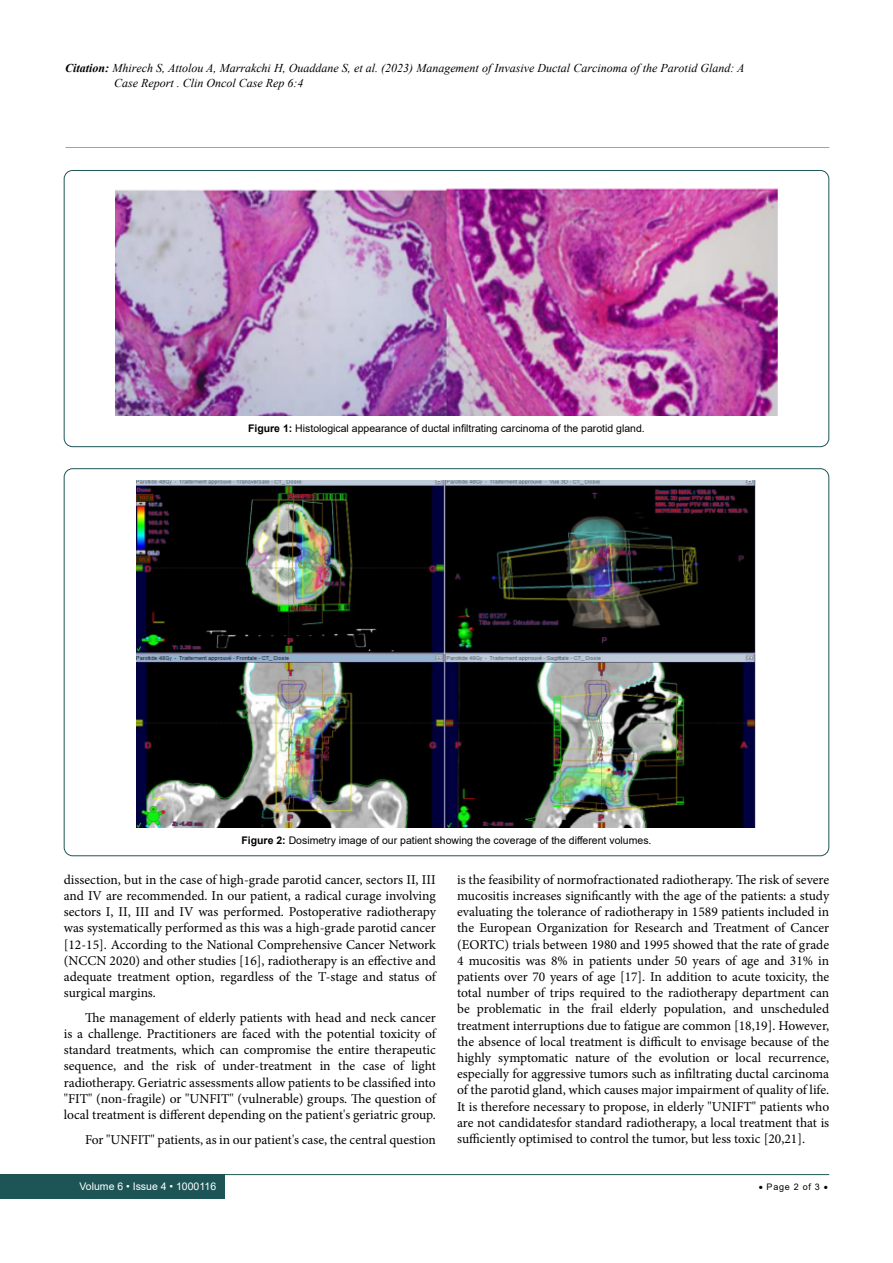
<style>
.page{position:relative;width:893px;height:1263px;background:#fff}
.page>*{position:absolute;margin:0;border:0;box-sizing:border-box;transform-origin:0 0}
.t1{font:13.5px/16.2px "Minion Pro";color:#000;text-align:justify}
.t2{font:italic 12px/15px "Times New Roman";color:#000}
.t3{font:10.5px "Arial";color:#000}
.t4{font:10.5px "Arial";color:#fff}
.t5{font:9px "Arial";letter-spacing:.08em;color:#000}
.s1{font-weight:700}
</style>
<div class="page">
<div style="left:0;top:1174px;width:225px;height:25px;background:#1d5557"></div>
<hr style="left:221px;top:1174px;width:608px;height:1px;background:#1d5557">
<hr style="left:65px;top:147px;width:764px;height:1px;background:#1d5557">
<img style="left:116px;top:188px;width:661px;height:228px">
<img style="left:137px;top:481px;width:619px;height:346px">
<p class="t2" style="left:114px;top:60px;width:632px;text-indent:-49px"><span class="s1">Citation:</span> Mhirech S, Attolou A, Marrakchi H, Ouaddane S, et al. (2023) Management of Invasive Ductal Carcinoma of the Parotid Gland: A<br>Case Report . Clin Oncol Case Rep 6:4</p>
<p class="t3" style="left:248px;top:421px;width:398px"><span class="s1">Figure 1:</span> Histological appearance of ductal infiltrating carcinoma of the parotid gland.</p>
<p class="t3" style="left:241px;top:833px;width:412px"><span class="s1">Figure 2:</span> Dosimetry image of our patient showing the coverage of the different volumes.</p>
<p class="t1" style="left:64px;top:871px;width:374px">dissection, but in the case of high-grade parotid cancer, sectors II, III and IV are recommended. In our patient, a radical curage involving sectors I, II, III and IV was performed. Postoperative radiotherapy was systematically performed as this was a high-grade parotid cancer [12-15]. According to the National Comprehensive Cancer Network (NCCN 2020) and other studies [16], radiotherapy is an effective and adequate treatment option, regardless of the T-stage and status of surgical margins.</p>
<p class="t1" style="left:64px;top:1009px;width:374px;text-indent:21px">The management of elderly patients with head and neck cancer is a challenge. Practitioners are faced with the potential toxicity of standard treatments, which can compromise the entire therapeutic sequence, and the risk of under-treatment in the case of light radiotherapy. Geriatric assessments allow patients to be classified into "FIT" (non-fragile) or "UNFIT" (vulnerable) groups. The question of local treatment is different depending on the patient's geriatric group.</p>
<p class="t1" style="left:85px;top:1131px;width:352px">For "UNFIT" patients, as in our patient's case, the central question</p>
<p class="t1" style="left:457px;top:871px;width:374px">is the feasibility of normofractionated radiotherapy. The risk of severe mucositis increases significantly with the age of the patients: a study evaluating the tolerance of radiotherapy in 1589 patients included in the European Organization for Research and Treatment of Cancer (EORTC) trials between 1980 and 1995 showed that the rate of grade 4 mucositis was 8% in patients under 50 years of age and 31% in patients over 70 years of age [17]. In addition to acute toxicity, the total number of trips required to the radiotherapy department can be problematic in the frail elderly population, and unscheduled treatment interruptions due to fatigue are common [18,19]. However, the absence of local treatment is difficult to envisage because of the highly symptomatic nature of the evolution or local recurrence, especially for aggressive tumors such as infiltrating ductal carcinoma of the parotid gland, which causes major impairment of quality of life.<br>It is therefore necessary to propose, in elderly "UNIFT" patients who are not candidatesfor standard radiotherapy, a local treatment that is sufficiently optimised to control the tumor, but less toxic [20,21].</p>
<p class="t4" style="left:79px;top:1179px;width:138px">Volume 6 • Issue 4 • 1000116</p>
<p class="t5" style="left:759px;top:1180px;width:71px">• Page 2 of 3 •</p>
</div>
